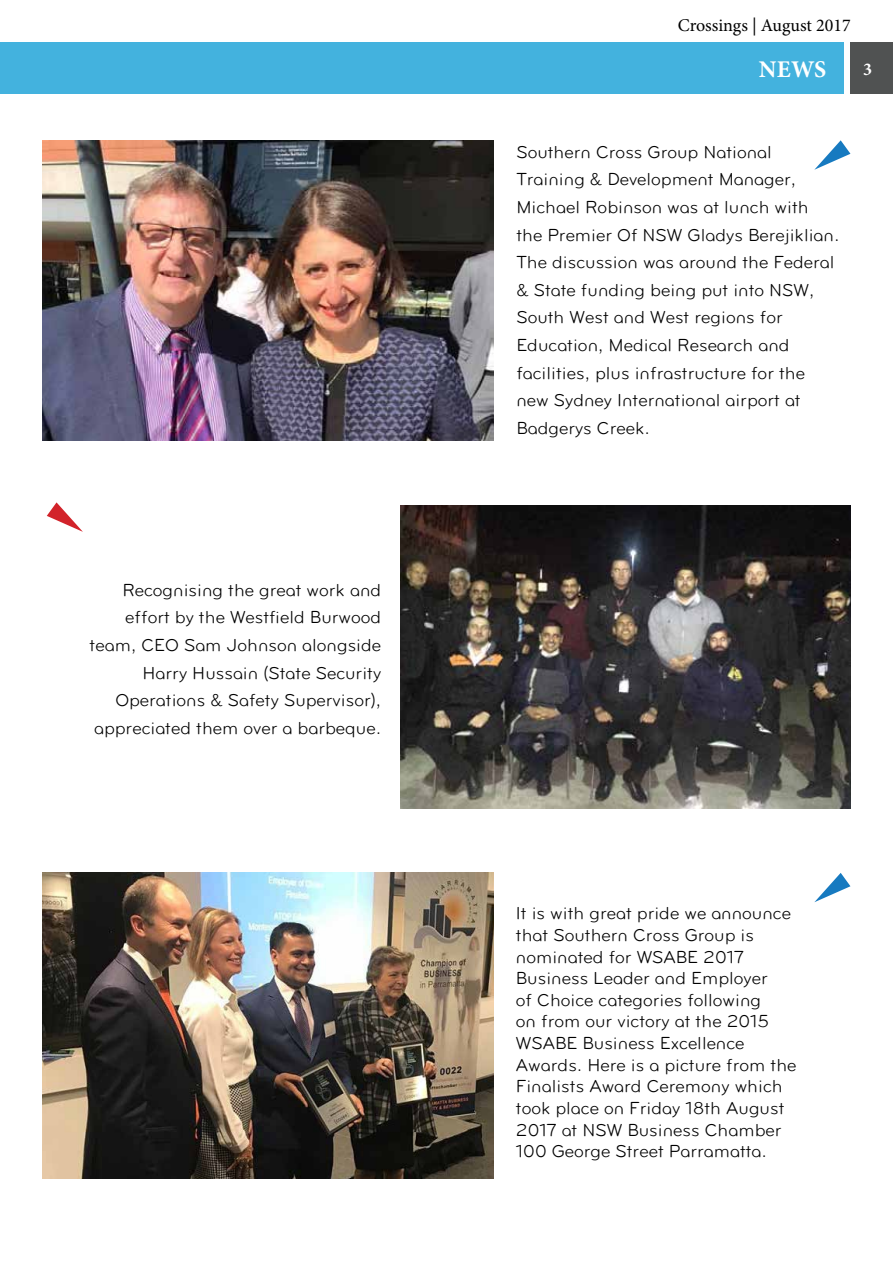
<style>
.page{position:relative;width:893px;height:1263px;background:#fff}
.page>*{position:absolute;margin:0;border:0;box-sizing:border-box;transform-origin:0 0}
.t1{font:700 24px "Minion Pro";color:#fff}
.t2{font:18px/27.6px "Bryant Regular Alt";color:#000}
.t3{font:18px "Minion Pro";color:#000}
.t4{font:700 18px "Minion Pro";color:#fff}
</style>
<div class="page">
<div style="left:850px;top:43px;width:43px;height:51px;background:#505252"></div>
<div style="left:0;top:43px;width:843px;height:51px;background:#43b2de"></div>
<img style="left:43px;top:141px;width:450px;height:299px">
<img style="left:400px;top:505px;width:450px;height:304px">
<img style="left:43px;top:873px;width:450px;height:306px">
<svg style="left:814px;top:140px;width:36px;height:30px"></svg>
<svg style="left:814px;top:873px;width:36px;height:29px"></svg>
<svg style="left:47px;top:502px;width:36px;height:30px"></svg>
<p class="t2" style="left:90px;top:576px;width:293px;text-align:right">Recognising the great work and effort by the Westfield Burwood team, CEO Sam Johnson alongside<br>Harry Hussain (State Security<br>Operations &amp; Safety Supervisor), appreciated them over a barbeque.</p>
<p class="t3" style="left:678px;top:13px;width:175px">Crossings | August 2017</p>
<h1 class="t1" style="left:759px;top:52px;width:69px">NEWS</h1>
<p class="t4" style="left:863px;top:56px;width:10px">3</p>
<p class="t2" style="left:516px;top:138px;width:325px">Southern Cross Group National Training &amp; Development Manager, Michael Robinson was at lunch with<br>the Premier Of NSW Gladys Berejiklian.<br>The discussion was around the Federal &amp; State funding being put into NSW, South West and West regions for Education, Medical Research and facilities, plus infrastructure for the new Sydney International airport at Badgerys Creek.</p>
<p class="t2" style="left:516px;top:903px;width:282px;line-height:21.6px">It is with great pride we announce that Southern Cross Group is nominated for WSABE 2017<br>Business Leader and Employer<br>of Choice categories following<br>on from our victory at the 2015<br>WSABE Business Excellence<br>Awards. Here is a picture from the<br>Finalists Award Ceremony which took place on Friday 18th August<br>2017 at NSW Business Chamber<br>100 George Street Parramatta.</p>
</div>
